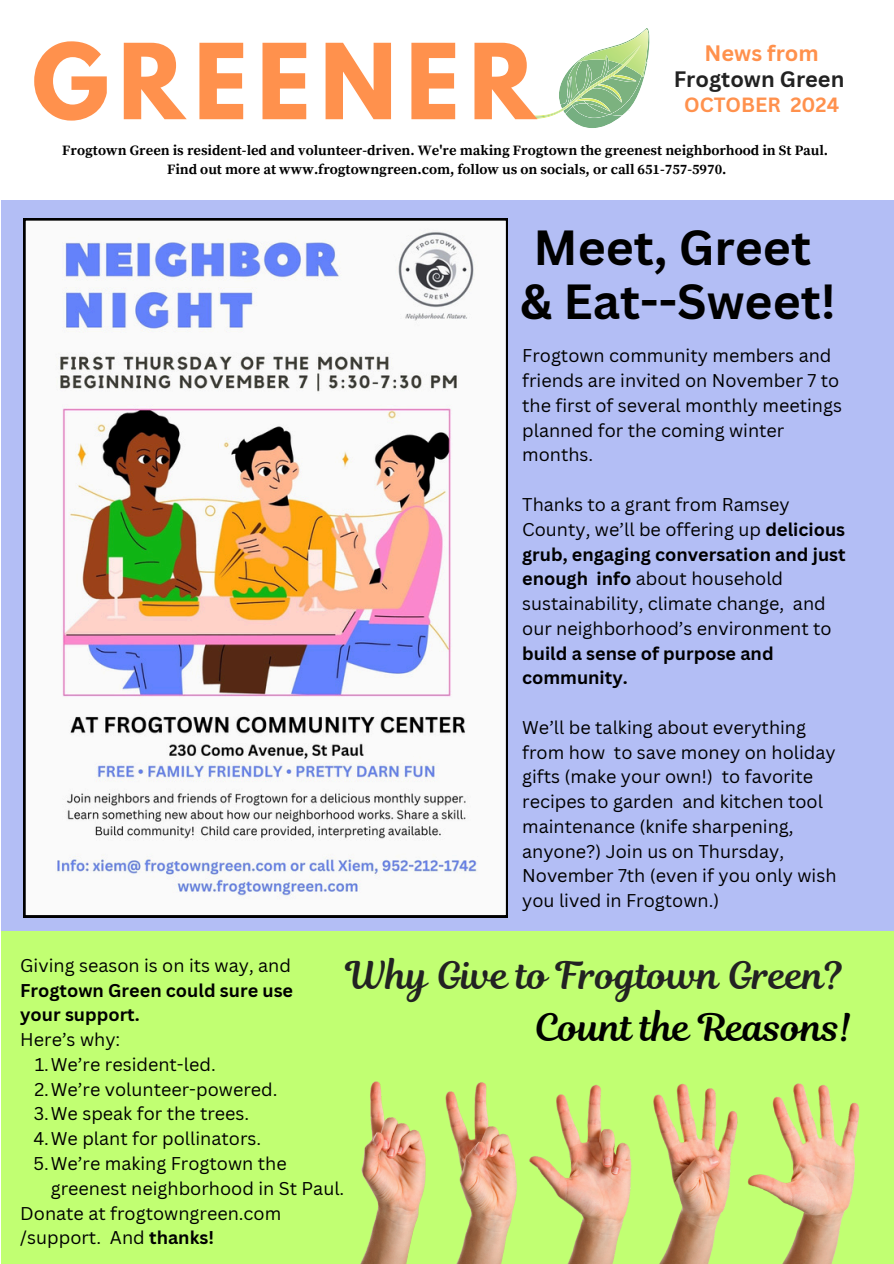
<style>
.page{position:relative;width:894px;height:1264px;background:#fff}
.page>*{position:absolute;margin:0;border:0;box-sizing:border-box;transform-origin:0 0}
.t1{font:700 92.7px "League Spartan";letter-spacing:.1em;color:#ff914d}
.t2{font:700 48px/54px "Canva Sans";color:#000}
.t3{font:37.5px "Magnolia Script";color:#222}
.t4{font:37.5px "Magnolia Script";color:#000}
.t5{font:700 21.75px "Canva Sans";color:#222}
.t6{font:700 21.75px "Canva Sans";color:#ff914d}
.t7{font:700 20.1px "Canva Sans";color:#ff914d}
.t8{font:18px/24.8px "Canva Sans";color:#000}
.t9{font:700 18px/24.8px "Canva Sans";color:#000}
.t10{font:700 14.25px/19.2px "Source Serif Pro";color:#000;text-align:center}
.s1{font-weight:700}
</style>
<div class="page">
<svg style="left:532px;top:28px;width:117px;height:100px"></svg>
<img style="left:532px;top:45px;width:108px;height:73px">
<div style="left:2px;top:200px;width:891px;height:735px;background:#b3bef5"></div>
<svg style="left:23px;top:218px;width:484px;height:699px"></svg>
<div style="left:1px;top:931px;width:892px;height:332px;background:#c1ff72"></div>
<img style="left:361px;top:1081px;width:498px;height:182px">
<h1 class="t1" style="left:32px;top:36px;width:504px">GREENER</h1>
<p class="t10" style="left:62px;top:141px;width:767px">Frogtown Green is resident-led and volunteer-driven. We're making Frogtown the greenest neighborhood in St Paul.<br>Find out more at www.frogtowngreen.com, follow us on socials, or call 651-757-5970.</p>
<p class="t6" style="left:704px;top:38px;width:116px">News from</p>
<p class="t5" style="left:673px;top:64px;width:172px">Frogtown Green</p>
<p class="t7" style="left:684px;top:90px;width:156px">OCTOBER 2024</p>
<h2 class="t2" style="left:520px;top:219px;width:317px">Meet, Greet &amp; Eat--Sweet!</h2>
<p class="t8" style="left:522px;top:343px;width:321px">Frogtown community members and friends are invited on November 7 to the first of several monthly meetings planned for the coming winter months.</p>
<p class="t8" style="left:522px;top:491px;width:325px">Thanks to a grant from Ramsey County, we’ll be offering up <span class="s1">delicious grub, engaging conversation and just enough info</span> about household sustainability, climate change, and our neighborhood’s environment to</p>
<p class="t9" style="left:522px;top:640px;width:253px">build a sense of purpose and community.</p>
<p class="t8" style="left:522px;top:714px;width:316px">We’ll be talking about everything from how to save money on holiday gifts (make your own!) to favorite recipes to garden and kitchen tool maintenance (knife sharpening, anyone?) Join us on Thursday,<br>November 7th (even if you only wish you lived in Frogtown.)</p>
<h3 class="t3" style="left:346px;top:949px;width:498px">Why Give to Frogtown Green?</h3>
<h3 class="t4" style="left:535px;top:1001px;width:318px">Count the Reasons!</h3>
<p class="t8" style="left:20px;top:952px;width:272px">Giving season is on its way, and</p>
<p class="t9" style="left:20px;top:977px;width:274px">Frogtown Green could sure use your support.</p>
<p class="t8" style="left:20px;top:1026px;width:101px">Here’s why:</p>
<p class="t8" style="left:35px;top:1051px;width:182px">1.We’re resident-led.</p>
<p class="t8" style="left:34px;top:1076px;width:244px">2.We’re volunteer-powered.</p>
<p class="t8" style="left:34px;top:1101px;width:217px">3.We speak for the trees.</p>
<p class="t8" style="left:33px;top:1125px;width:229px">4.We plant for pollinators.</p>
<p class="t8" style="left:34px;top:1150px;width:254px">5.We’re making Frogtown the</p>
<p class="t8" style="left:51px;top:1175px;width:295px">greenest neighborhood in St Paul.</p>
<p class="t8" style="left:20px;top:1200px;width:262px">Donate at frogtowngreen.com</p>
<p class="t8" style="left:20px;top:1224px;width:195px">/support. And <span class="s1">thanks!</span></p>
</div>
